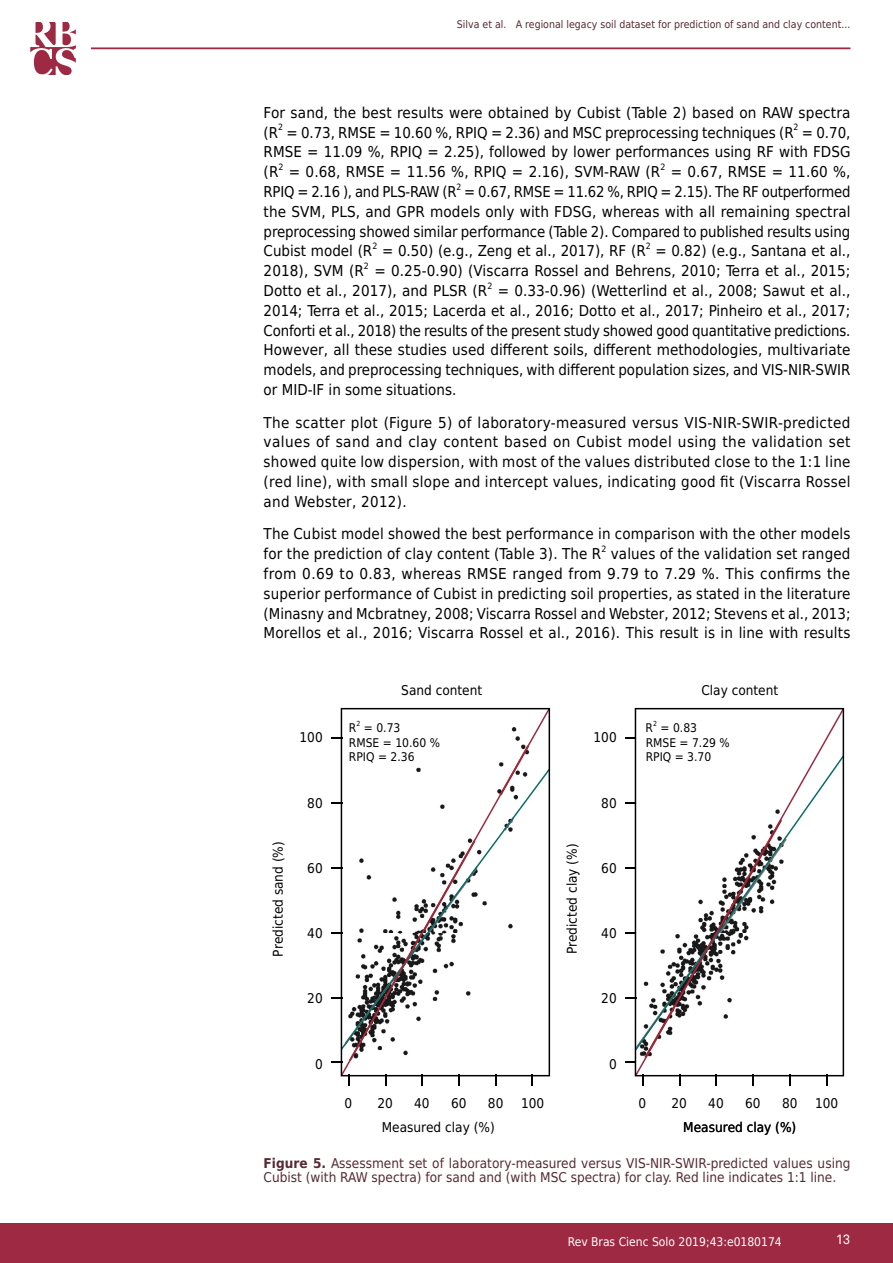
<style>
.page{position:relative;width:893px;height:1263px;background:#fff}
.page>*{position:absolute;margin:0;border:0;box-sizing:border-box;transform-origin:0 0}
.t1{font:15px/19.8px "DejaVu Sans Condensed";letter-spacing:.005em;color:#000;text-align:justify}
.t2{font:15px "DejaVu Sans Condensed";letter-spacing:-.015em;color:#000}
.t3{font:13.5px/14.2px "DejaVu Sans Condensed";color:#562a32}
.t4{font:13.5px "DejaVu Sans Condensed";color:#000}
.t5{font:13.5px "Akkurat Pro";color:#fff}
.t6{font:12px/14.4px "DejaVu Sans Condensed";color:#000}
.t7{font:12px "DejaVu Sans Condensed";color:#fff}
.t8{font:10.5px "DejaVu Sans Condensed";color:#562a32}
.t9{font:8.7px "DejaVu Sans Condensed";color:#000}
.t10{font:7.05px "DejaVu Sans Condensed";color:#000}
.s1{font-weight:700}
</style>
<div class="page">
<div style="left:0;top:1223px;width:893px;height:40px;background:#9e2943"></div>
<hr style="left:91px;top:47px;width:759px;height:2px;background:#9e2943">
<svg style="left:30px;top:22px;width:46px;height:52px"></svg>
<img style="left:331px;top:707px;width:514px;height:379px">
<svg style="left:635px;top:708px;width:209px;height:368px"></svg>
<svg style="left:625px;top:802px;width:11px;height:2px"></svg>
<svg style="left:625px;top:867px;width:11px;height:2px"></svg>
<svg style="left:625px;top:737px;width:11px;height:2px"></svg>
<svg style="left:625px;top:1061px;width:11px;height:2px"></svg>
<svg style="left:752px;top:1075px;width:2px;height:11px"></svg>
<svg style="left:642px;top:1075px;width:2px;height:11px"></svg>
<svg style="left:341px;top:708px;width:209px;height:368px"></svg>
<svg style="left:331px;top:802px;width:11px;height:2px"></svg>
<svg style="left:331px;top:867px;width:11px;height:2px"></svg>
<svg style="left:331px;top:737px;width:11px;height:2px"></svg>
<svg style="left:331px;top:1061px;width:11px;height:2px"></svg>
<svg style="left:458px;top:1075px;width:2px;height:11px"></svg>
<svg style="left:348px;top:1075px;width:2px;height:11px"></svg>
<p class="t8" style="left:457px;top:16px;width:395px">Silva et al. A regional legacy soil dataset for prediction of sand and clay content...</p>
<p class="t1" style="left:264px;top:102px;width:588px">For sand, the best results were obtained by Cubist (Table 2) based on RAW spectra (R</p>
<p class="t9" style="left:278px;top:120px;width:6px">2</p>
<p class="t1" style="left:286px;top:122px;width:509px">= 0.73, RMSE = 10.60 %, RPIQ = 2.36) and MSC preprocessing techniques (R</p>
<p class="t9" style="left:794px;top:120px;width:6px">2</p>
<p class="t1" style="left:264px;top:122px;width:588px;text-indent:538px">= 0.70, RMSE = 11.09 %, RPIQ = 2.25), followed by lower performances using RF with FDSG (R</p>
<p class="t9" style="left:279px;top:160px;width:7px">2</p>
<p class="t1" style="left:289px;top:162px;width:373px">= 0.68, RMSE = 11.56 %, RPIQ = 2.16), SVM-RAW (R</p>
<p class="t9" style="left:660px;top:160px;width:7px">2</p>
<p class="t1" style="left:671px;top:162px;width:181px">= 0.67, RMSE = 11.60 %,</p>
<p class="t2" style="left:264px;top:179px;width:194px">RPIQ = 2.16 ), and PLS-RAW (R</p>
<p class="t9" style="left:456px;top:180px;width:6px">2</p>
<p class="t1" style="left:264px;top:181px;width:588px;text-indent:201px">= 0.67, RMSE = 11.62 %, RPIQ = 2.15). The RF outperformed the SVM, PLS, and GPR models only with FDSG, whereas with all remaining spectral preprocessing showed similar performance (Table 2). Compared to published results using Cubist model (R</p>
<p class="t9" style="left:372px;top:239px;width:6px">2</p>
<p class="t1" style="left:382px;top:241px;width:265px">= 0.50) (e.g., Zeng et al., 2017), RF (R</p>
<p class="t9" style="left:646px;top:239px;width:6px">2</p>
<p class="t1" style="left:655px;top:241px;width:197px">= 0.82) (e.g., Santana et al.,</p>
<p class="t1" style="left:264px;top:261px;width:102px">2018), SVM (R</p>
<p class="t9" style="left:364px;top:259px;width:7px">2</p>
<p class="t1" style="left:264px;top:261px;width:588px;text-indent:111px">= 0.25-0.90) (Viscarra Rossel and Behrens, 2010; Terra et al., 2015;<br>Dotto et al., 2017), and PLSR (R</p>
<p class="t9" style="left:487px;top:279px;width:7px">2</p>
<p class="t1" style="left:264px;top:280px;width:588px;text-indent:234px">= 0.33-0.96) (Wetterlind et al., 2008; Sawut et al., 2014; Terra et al., 2015; Lacerda et al., 2016; Dotto et al., 2017; Pinheiro et al., 2017; Conforti et al., 2018) the results of the present study showed good quantitative predictions.<br>However, all these studies used different soils, different methodologies, multivariate models, and preprocessing techniques, with different population sizes, and VIS-NIR-SWIR or MID-IF in some situations.</p>
<p class="t1" style="left:264px;top:412px;width:588px">The scatter plot (Figure 5) of laboratory-measured versus VIS-NIR-SWIR-predicted values of sand and clay content based on Cubist model using the validation set showed quite low dispersion, with most of the values distributed close to the 1:1 line (red line), with small slope and intercept values, indicating good fit (Viscarra Rossel and Webster, 2012).</p>
<p class="t1" style="left:264px;top:524px;width:588px">The Cubist model showed the best performance in comparison with the other models for the prediction of clay content (Table 3). The R</p>
<p class="t9" style="left:601px;top:542px;width:6px">2</p>
<p class="t1" style="left:264px;top:543px;width:588px;text-indent:347px">values of the validation set ranged from 0.69 to 0.83, whereas RMSE ranged from 9.79 to 7.29 %. This confirms the superior performance of Cubist in predicting soil properties, as stated in the literature (Minasny and Mcbratney, 2008; Viscarra Rossel and Webster, 2012; Stevens et al., 2013; Morellos et al., 2016; Viscarra Rossel et al., 2016). This result is in line with results</p>
<p class="t4" style="left:300px;top:727px;width:25px">100</p>
<p class="t4" style="left:267px;top:957px;width:117px;rotate:-90deg">Predicted sand (%)</p>
<p class="t4" style="left:307px;top:792px;width:17px">80</p>
<p class="t4" style="left:307px;top:857px;width:17px">60</p>
<p class="t4" style="left:307px;top:922px;width:17px">40</p>
<p class="t4" style="left:307px;top:988px;width:17px">20</p>
<p class="t4" style="left:315px;top:1053px;width:9px">0</p>
<p class="t4" style="left:401px;top:679px;width:82px">Sand content</p>
<p class="t4" style="left:701px;top:679px;width:78px">Clay content</p>
<p class="t4" style="left:594px;top:727px;width:25px">100</p>
<p class="t10" style="left:356px;top:718px;width:6px">2</p>
<p class="t6" style="left:349px;top:720px;width:92px;text-indent:15px">= 0.73<br>RMSE = 10.60 %<br>RPIQ = 2.36</p>
<p class="t10" style="left:653px;top:718px;width:6px">2</p>
<p class="t6" style="left:646px;top:720px;width:86px;text-indent:15px">= 0.83<br>RMSE = 7.29 %<br>RPIQ = 3.70</p>
<p class="t6" style="left:349px;top:720px;width:9px">R</p>
<p class="t6" style="left:646px;top:720px;width:9px">R</p>
<p class="t4" style="left:561px;top:954px;width:112px;rotate:-90deg">Predicted clay (%)</p>
<p class="t4" style="left:601px;top:792px;width:17px">80</p>
<p class="t4" style="left:601px;top:857px;width:17px">60</p>
<p class="t4" style="left:601px;top:922px;width:17px">40</p>
<p class="t4" style="left:601px;top:988px;width:17px">20</p>
<p class="t4" style="left:609px;top:1053px;width:9px">0</p>
<p class="t4" style="left:344px;top:1093px;width:9px">0</p>
<p class="t4" style="left:377px;top:1093px;width:17px">20</p>
<p class="t4" style="left:414px;top:1093px;width:17px">40</p>
<p class="t4" style="left:451px;top:1093px;width:17px">60</p>
<p class="t4" style="left:488px;top:1093px;width:17px">80</p>
<p class="t4" style="left:521px;top:1093px;width:25px">100</p>
<p class="t4" style="left:382px;top:1116px;width:115px">Measured clay (%)</p>
<p class="t4" style="left:683px;top:1116px;width:115px">Measured clay (%)</p>
<p class="t4" style="left:638px;top:1093px;width:9px">0</p>
<p class="t4" style="left:671px;top:1093px;width:17px">20</p>
<p class="t4" style="left:708px;top:1093px;width:17px">40</p>
<p class="t4" style="left:745px;top:1093px;width:17px">60</p>
<p class="t4" style="left:782px;top:1093px;width:17px">80</p>
<p class="t4" style="left:815px;top:1093px;width:25px">100</p>
<p class="t3" style="left:264px;top:1156px;width:588px"><span class="s1">Figure 5.</span> Assessment set of laboratory-measured versus VIS-NIR-SWIR-predicted values using<br>Cubist (with RAW spectra) for sand and (with MSC spectra) for clay. Red line indicates 1:1 line.</p>
<p class="t7" style="left:568px;top:1231px;width:215px">Rev Bras Cienc Solo 2019;43:e0180174</p>
<p class="t5" style="left:836px;top:1231px;width:16px">13</p>
</div>
